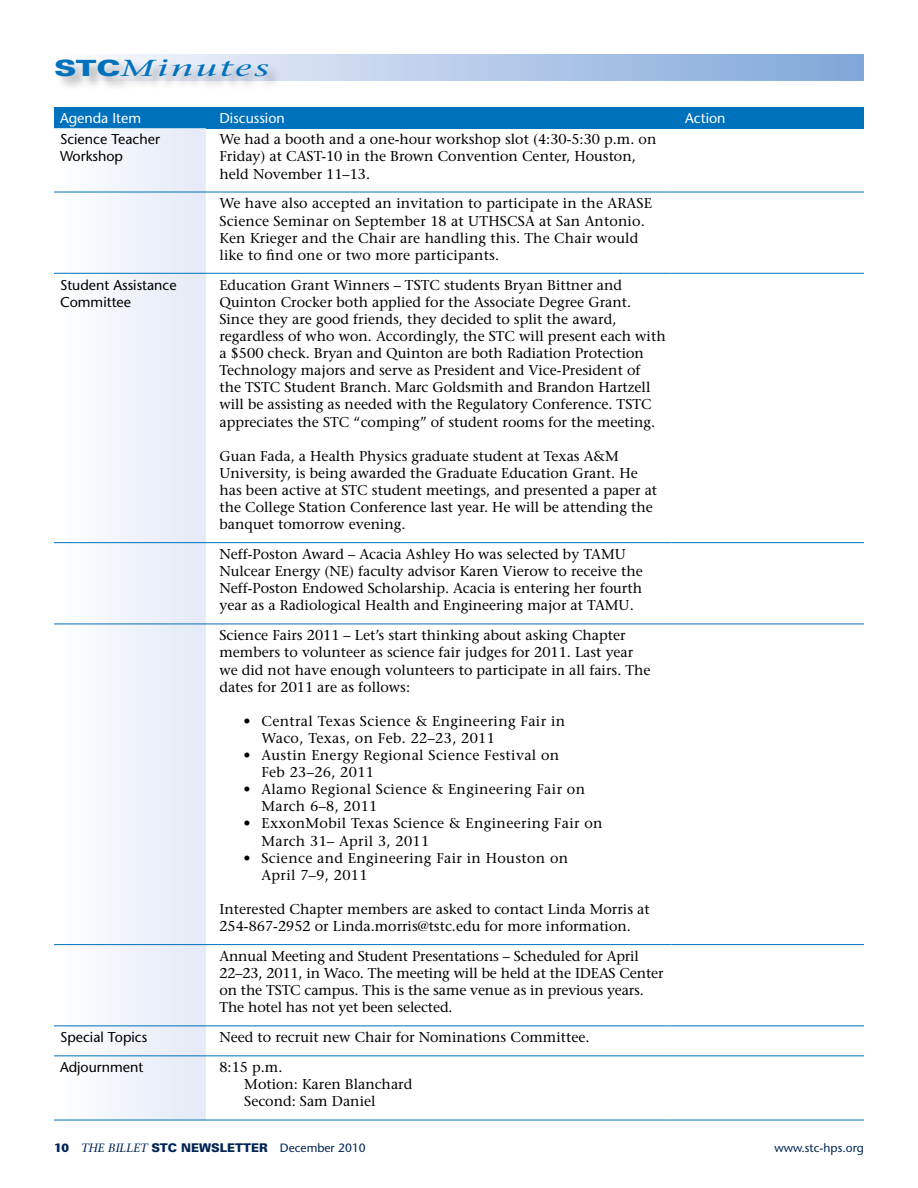
<style>
.page{position:relative;width:918px;height:1188px;background:#fff}
.page>*{position:absolute;margin:0;border:0;box-sizing:border-box;transform-origin:0 0}
.t1{font:italic 500 23.1px "Stone Serif Std";letter-spacing:.075em;color:#0071bc;scale:1.64 1}
.t2{font:500 14.25px/17.1px "Stone Serif Std";color:#000}
.t3{font:500 14.25px "Stone Serif Std";letter-spacing:.025em;color:#000}
.t4{font:500 14.25px/17.1px "Stone Sans Std";color:#000}
.t5{font:500 14.25px "Stone Sans Std";color:#fff}
.t6{font:900 12px "Univers LT Std";color:#002454}
.t7{font:500 12px "Stone Sans Std";color:#002454}
.s1{font-family:"Univers LT Std";font-weight:900;font-style:normal;font-size:22.35px}
.s2{font-family:"Stone Sans Std";font-weight:700}
.s3{font-family:"Stone Serif Std";font-weight:500;font-style:italic}
.s4{font-family:"Stone Sans Std";font-weight:500}
</style>
<div class="page">
<div style="left:54px;top:54px;width:810px;height:27px;background:linear-gradient(to right,#fbfafe,#7da5d8)"></div>
<div style="left:55px;top:58px;width:227px;height:33px;background:#000;opacity:.3"></div>
<div style="left:54px;top:107px;width:152px;height:21px;background:#0071bc"></div>
<div style="left:206px;top:107px;width:466px;height:21px;background:#0071bc"></div>
<div style="left:672px;top:107px;width:192px;height:21px;background:#0071bc"></div>
<svg style="left:54px;top:128px;width:152px;height:992px"></svg>
<hr style="left:54px;top:192px;width:152px;height:1px;background:#0071bc">
<hr style="left:206px;top:192px;width:466px;height:1px;background:#0071bc">
<hr style="left:672px;top:192px;width:192px;height:1px;background:#0071bc">
<hr style="left:54px;top:273px;width:152px;height:1px;background:#0071bc">
<hr style="left:206px;top:273px;width:466px;height:1px;background:#0071bc">
<hr style="left:672px;top:273px;width:192px;height:1px;background:#0071bc">
<hr style="left:54px;top:542px;width:152px;height:1px;background:#0071bc">
<hr style="left:206px;top:542px;width:466px;height:1px;background:#0071bc">
<hr style="left:672px;top:542px;width:192px;height:1px;background:#0071bc">
<hr style="left:54px;top:624px;width:152px;height:1px;background:#0071bc">
<hr style="left:206px;top:624px;width:466px;height:1px;background:#0071bc">
<hr style="left:672px;top:624px;width:192px;height:1px;background:#0071bc">
<hr style="left:54px;top:944px;width:152px;height:1px;background:#0071bc">
<hr style="left:206px;top:944px;width:466px;height:1px;background:#0071bc">
<hr style="left:672px;top:944px;width:192px;height:1px;background:#0071bc">
<hr style="left:54px;top:1026px;width:152px;height:1px;background:#0071bc">
<hr style="left:206px;top:1026px;width:466px;height:1px;background:#0071bc">
<hr style="left:672px;top:1026px;width:192px;height:1px;background:#0071bc">
<hr style="left:54px;top:1055px;width:152px;height:1px;background:#0071bc">
<hr style="left:206px;top:1055px;width:466px;height:1px;background:#0071bc">
<hr style="left:672px;top:1055px;width:192px;height:1px;background:#0071bc">
<hr style="left:54px;top:1120px;width:152px;height:1px;background:#0071bc">
<hr style="left:206px;top:1120px;width:466px;height:1px;background:#0071bc">
<hr style="left:672px;top:1120px;width:192px;height:1px;background:#0071bc">
<p class="t1" style="left:54px;top:54px;width:133px"><span class="s1">STC</span>Minutes</p>
<p class="t5" style="left:60px;top:109px;width:83px">Agenda Item</p>
<p class="t5" style="left:219px;top:109px;width:67px">Discussion</p>
<p class="t5" style="left:685px;top:109px;width:42px">Action</p>
<p class="t2" style="left:219px;top:131px;width:438px">We had a booth and a one-hour workshop slot (4:30-5:30 p.m. on<br>Friday) at CAST-10 in the Brown Convention Center, Houston, held November 11–13.</p>
<p class="t2" style="left:219px;top:195px;width:434px">We have also accepted an invitation to participate in the ARASE Science Seminar on September 18 at UTHSCSA at San Antonio.<br>Ken Krieger and the Chair are handling this. The Chair would like to find one or two more participants.</p>
<p class="t2" style="left:219px;top:276px;width:448px">Education Grant Winners – TSTC students Bryan Bittner and Quinton Crocker both applied for the Associate Degree Grant.<br>Since they are good friends, they decided to split the award, regardless of who won. Accordingly, the STC will present each with a $500 check. Bryan and Quinton are both Radiation Protection</p>
<p class="t2" style="left:219px;top:362px;width:422px">Technology majors and serve as President and Vice-President of</p>
<p class="t2" style="left:219px;top:379px;width:437px">the TSTC Student Branch. Marc Goldsmith and Brandon Hartzell will be assisting as needed with the Regulatory Conference. TSTC appreciates the STC “comping” of student rooms for the meeting.</p>
<p class="t2" style="left:219px;top:447px;width:439px">Guan Fada, a Health Physics graduate student at Texas A&amp;M University, is being awarded the Graduate Education Grant. He has been active at STC student meetings, and presented a paper at the College Station Conference last year. He will be attending the banquet tomorrow evening.</p>
<p class="t2" style="left:219px;top:546px;width:408px">Neff-Poston Award – Acacia Ashley Ho was selected by TAMU</p>
<p class="t2" style="left:219px;top:563px;width:425px">Nulcear Energy (NE) faculty advisor Karen Vierow to receive the</p>
<p class="t2" style="left:219px;top:580px;width:424px">Neff-Poston Endowed Scholarship. Acacia is entering her fourth year as a Radiological Health and Engineering major at TAMU.</p>
<p class="t2" style="left:219px;top:627px;width:433px">Science Fairs 2011 – Let’s start thinking about asking Chapter members to volunteer as science fair judges for 2011. Last year we did not have enough volunteers to participate in all fairs. The dates for 2011 are as follows:</p>
<p class="t3" style="left:243px;top:712px;width:323px">• Central Texas Science &amp; Engineering Fair in</p>
<p class="t3" style="left:261px;top:730px;width:235px">Waco, Texas, on Feb. 22–23, 2011</p>
<p class="t3" style="left:243px;top:747px;width:317px">• Austin Energy Regional Science Festival on</p>
<p class="t3" style="left:261px;top:764px;width:114px">Feb 23–26, 2011</p>
<p class="t3" style="left:243px;top:781px;width:343px">• Alamo Regional Science &amp; Engineering Fair on</p>
<p class="t3" style="left:261px;top:798px;width:117px">March 6–8, 2011</p>
<p class="t3" style="left:243px;top:815px;width:361px">• ExxonMobil Texas Science &amp; Engineering Fair on</p>
<p class="t3" style="left:261px;top:832px;width:169px">March 31– April 3, 2011</p>
<p class="t3" style="left:243px;top:849px;width:326px">• Science and Engineering Fair in Houston on</p>
<p class="t3" style="left:261px;top:866px;width:108px">April 7–9, 2011</p>
<p class="t2" style="left:219px;top:901px;width:432px">Interested Chapter members are asked to contact Linda Morris at<br>254-867-2952 or Linda.morris@tstc.edu for more information.</p>
<p class="t2" style="left:219px;top:948px;width:446px">Annual Meeting and Student Presentations – Scheduled for April 22–23, 2011, in Waco. The meeting will be held at the IDEAS Center on the TSTC campus. This is the same venue as in previous years.<br>The hotel has not yet been selected.</p>
<p class="t2" style="left:219px;top:1029px;width:372px">Need to recruit new Chair for Nominations Committee.</p>
<p class="t2" style="left:244px;top:1059px;width:170px;text-indent:-25px">8:15 p.m.<br>Motion: Karen Blanchard<br>Second: Sam Daniel</p>
<p class="t6" style="left:54px;top:1140px;width:313px"><span class="s2">10</span> <span class="s3">THE BILLET</span> STC NEWSLETTER <span class="s4">December 2010</span></p>
<p class="t7" style="left:774px;top:1141px;width:91px">www.stc-hps.org</p>
<p class="t4" style="left:60px;top:131px;width:102px">Science Teacher<br>Workshop</p>
<p class="t4" style="left:60px;top:276px;width:118px">Student Assistance<br>Committee</p>
<p class="t4" style="left:60px;top:1022px;width:89px;line-height:30px">Special Topics<br>Adjournment</p>
</div>
